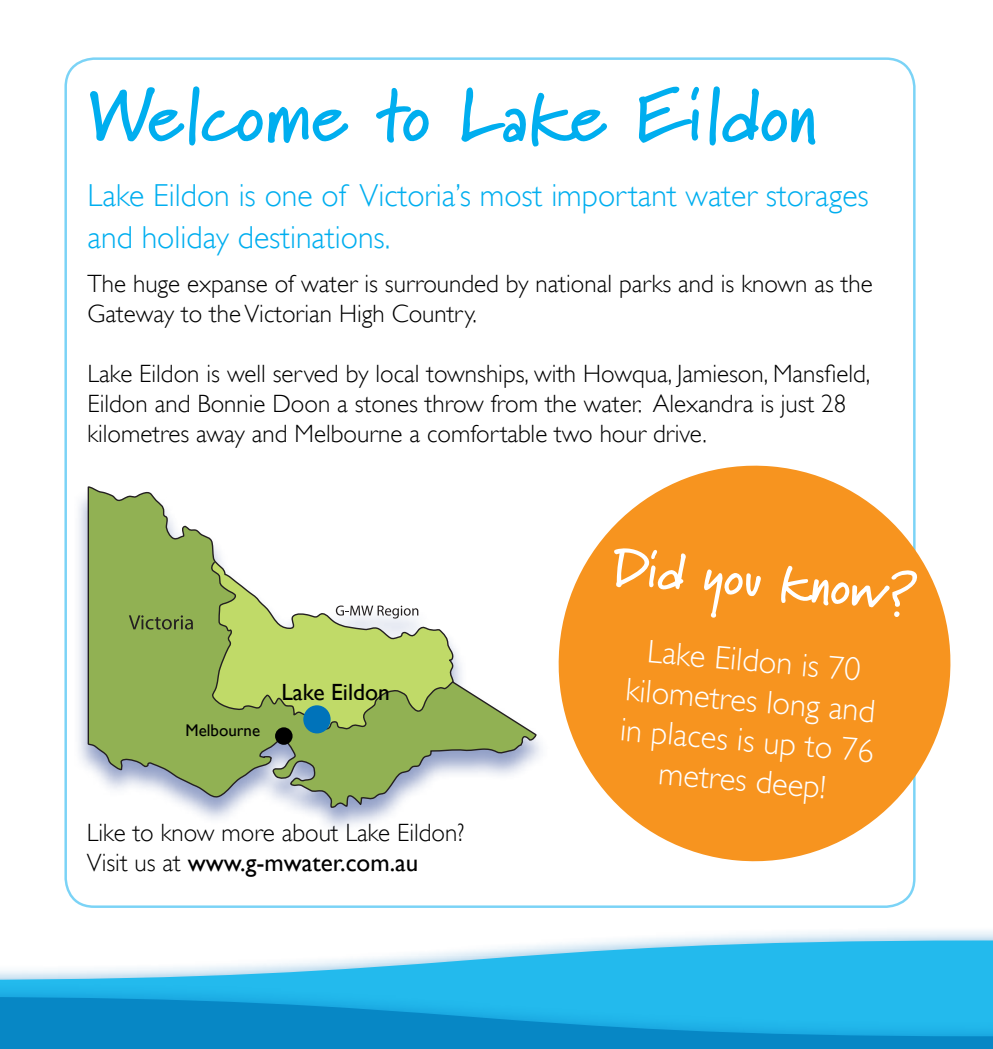
<style>
.page{position:relative;width:993px;height:1049px;background:#fff}
.page>*{position:absolute;margin:0;border:0;box-sizing:border-box;transform-origin:0 0}
.t1{font:700 75px "Marydale";color:#00aeef}
.t2{font:700 52.5px "Marydale";color:#fff}
.t3{font:300 32.5px/40px "Gill Sans";color:#fff;text-align:center}
.t4{font:300 31.75px/42px "Gill Sans";color:#00aeef}
.t5{font:300 25px/30px "Gill Sans";color:#000}
.t6{font:23.5px "Gill Sans";color:#000}
.t7{font:17px "Gill Sans";color:#000}
.s1{font-weight:400}
</style>
<div class="page">
<div style="left:0;top:925px;width:992px;height:124px;background:#0074be;opacity:.5"></div>
<svg style="left:0;top:940px;width:992px;height:42px;fill:#23baed"></svg>
<div style="left:0;top:982px;width:992px;height:67px;background:#23baed"></div>
<svg style="left:0;top:997px;width:992px;height:52px;fill:#0787c5"></svg>
<svg style="left:558px;top:457px;width:393px;height:413px;fill:#f7941f"></svg>
<div style="left:72px;top:486px;width:478px;height:350px;background:#25408f;opacity:.5"></div>
<svg style="left:87px;top:486px;width:450px;height:322px"></svg>
<svg style="left:210px;top:544px;width:244px;height:187px"></svg>
<svg style="left:129px;top:615px;width:64px;height:14px"></svg>
<svg style="left:210px;top:562px;width:243px;height:169px"></svg>
<div style="left:303px;top:705px;width:27px;height:28px;background:#0073ba;border-radius:50%"></div>
<div style="left:275px;top:727px;width:17px;height:18px;background:#000;border-radius:50%"></div>
<h1 class="t1" style="left:87px;top:71px;width:730px">Welcome to Lake Eildon</h1>
<p class="t4" style="left:87px;top:174px;width:782px">Lake Eildon is one of Victoria’s most important water storages and holiday destinations.</p>
<p class="t5" style="left:87px;top:269px;width:786px">The huge expanse of water is surrounded by national parks and is known as the<br>Gateway to the Victorian High Country.</p>
<p class="t5" style="left:87px;top:359px;width:784px">Lake Eildon is well served by local townships, with Howqua, Jamieson, Mansfield,<br>Eildon and Bonnie Doon a stones throw from the water. Alexandra is just 28 kilometres away and Melbourne a comfortable two hour drive.</p>
<p class="t7" style="left:185px;top:720px;width:76px">Melbourne</p>
<p class="t6" style="left:281px;top:678px;width:110px">Lake Eildon</p>
<p class="t5" style="left:87px;top:817px;width:379px">Like to know more about Lake Eildon?<br>Visit us at <span class="s1">www.g-mwater.com.au</span></p>
<h2 class="t2" style="left:615px;top:535px;width:306px;rotate:5deg">Did you know?</h2>
<h3 class="t3" style="left:628px;top:630px;width:256px;rotate:5deg">Lake Eildon is 70 kilometres long and in places is up to 76 metres deep!</h3>
</div>
